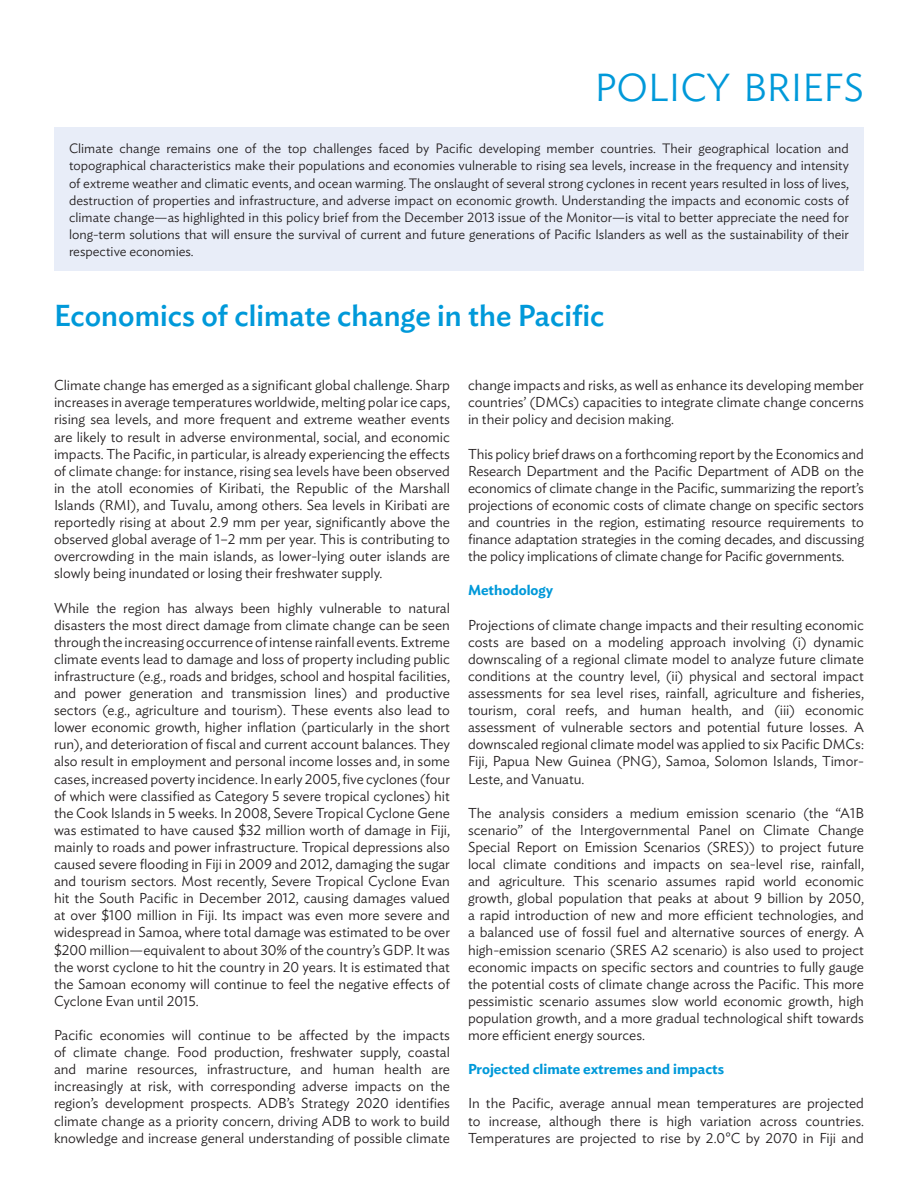
<style>
.page{position:relative;width:918px;height:1188px;background:#fff}
.page>*{position:absolute;margin:0;border:0;box-sizing:border-box;transform-origin:0 0}
.t1{font:300 38.7px "Ideal Sans";color:#0099d9}
.t2{font:500 30px "Ideal Sans";color:#0099d9}
.t3{font:300 14.25px/17.1px "Ideal Sans";color:#231f20;text-align:justify}
.t4{font:600 14.25px "Ideal Sans";color:#0099d9}
.t5{font:300 13.5px/17.1px "Ideal Sans";color:#231f20;text-align:justify}
</style>
<div class="page">
<div style="left:54px;top:128px;width:810px;height:143px;background:#e8edf8"></div>
<h1 class="t1" style="left:595px;top:58px;width:46px">Policy</h1>
<h1 class="t1" style="left:743px;top:58px;width:43px">Briefs</h1>
<p class="t5" style="left:69px;top:139px;width:782px">Climate change remains one of the top challenges faced by Pacific developing member countries. Their geographical location and topographical characteristics make their populations and economies vulnerable to rising sea levels, increase in the frequency and intensity of extreme weather and climatic events, and ocean warming. The onslaught of several strong cyclones in recent years resulted in loss of lives, destruction of properties and infrastructure, and adverse impact on economic growth. Understanding the impacts and economic costs of climate change—as highlighted in this policy brief from the December 2013 issue of the Monitor—is vital to better appreciate the need for long-term solutions that will ensure the survival of current and future generations of Pacific Islanders as well as the sustainability of their respective economies.</p>
<h2 class="t2" style="left:54px;top:292px;width:552px">Economics of climate change in the Pacific</h2>
<p class="t3" style="left:54px;top:376px;width:398px">Climate change has emerged as a significant global challenge. Sharp increases in average temperatures worldwide, melting polar ice caps, rising sea levels, and more frequent and extreme weather events are likely to result in adverse environmental, social, and economic impacts. The Pacific, in particular, is already experiencing the effects of climate change: for instance, rising sea levels have been observed in the atoll economies of Kiribati, the Republic of the Marshall Islands (RMI), and Tuvalu, among others. Sea levels in Kiribati are reportedly rising at about 2.9 mm per year, significantly above the observed global average of 1–2 mm per year. This is contributing to overcrowding in the main islands, as lower-lying outer islands are slowly being inundated or losing their freshwater supply.</p>
<p class="t3" style="left:54px;top:598px;width:398px">While the region has always been highly vulnerable to natural disasters the most direct damage from climate change can be seen through the increasing occurrence of intense rainfall events. Extreme climate events lead to damage and loss of property including public infrastructure (e.g., roads and bridges, school and hospital facilities, and power generation and transmission lines) and productive sectors (e.g., agriculture and tourism). These events also lead to lower economic growth, higher inflation (particularly in the short run), and deterioration of fiscal and current account balances. They also result in employment and personal income losses and, in some cases, increased poverty incidence. In early 2005, five cyclones (four of which were classified as Category 5 severe tropical cyclones) hit the Cook Islands in 5 weeks. In 2008, Severe Tropical Cyclone Gene was estimated to have caused $32 million worth of damage in Fiji, mainly to roads and power infrastructure. Tropical depressions also caused severe flooding in Fiji in 2009 and 2012, damaging the sugar and tourism sectors. Most recently, Severe Tropical Cyclone Evan hit the South Pacific in December 2012, causing damages valued at over $100 million in Fiji. Its impact was even more severe and widespread in Samoa, where total damage was estimated to be over $200 million—equivalent to about 30% of the country’s GDP. It was the worst cyclone to hit the country in 20 years. It is estimated that the Samoan economy will continue to feel the negative effects of Cyclone Evan until 2015.</p>
<p class="t3" style="left:54px;top:1025px;width:398px">Pacific economies will continue to be affected by the impacts of climate change. Food production, freshwater supply, coastal and marine resources, infrastructure, and human health are increasingly at risk, with corresponding adverse impacts on the region’s development prospects. ADB’s Strategy 2020 identifies climate change as a priority concern, driving ADB to work to build knowledge and increase general understanding of possible climate</p>
<p class="t3" style="left:468px;top:376px;width:397px">change impacts and risks, as well as enhance its developing member countries’ (DMCs) capacities to integrate climate change concerns in their policy and decision making.</p>
<p class="t3" style="left:468px;top:444px;width:398px">This policy brief draws on a forthcoming report by the Economics and Research Department and the Pacific Department of ADB on the economics of climate change in the Pacific, summarizing the report’s projections of economic costs of climate change on specific sectors and countries in the region, estimating resource requirements to finance adaptation strategies in the coming decades, and discussing the policy implications of climate change for Pacific governments.</p>
<p class="t4" style="left:468px;top:579px;width:87px">Methodology</p>
<p class="t3" style="left:468px;top:615px;width:398px">Projections of climate change impacts and their resulting economic costs are based on a modeling approach involving (i) dynamic downscaling of a regional climate model to analyze future climate conditions at the country level, (ii) physical and sectoral impact assessments for sea level rises, rainfall, agriculture and fisheries, tourism, coral reefs, and human health, and (iii) economic assessment of vulnerable sectors and potential future losses. A downscaled regional climate model was applied to six Pacific DMCs:<br>Fiji, Papua New Guinea (PNG), Samoa, Solomon Islands, Timor-Leste, and Vanuatu.</p>
<p class="t3" style="left:468px;top:803px;width:398px">The analysis considers a medium emission scenario (the “A1B scenario” of the Intergovernmental Panel on Climate Change Special Report on Emission Scenarios (SRES)) to project future local climate conditions and impacts on sea-level rise, rainfall, and agriculture. This scenario assumes rapid world economic growth, global population that peaks at about 9 billion by 2050, a rapid introduction of new and more efficient technologies, and a balanced use of fossil fuel and alternative sources of energy. A high-emission scenario (SRES A2 scenario) is also used to project economic impacts on specific sectors and countries to fully gauge the potential costs of climate change across the Pacific. This more pessimistic scenario assumes slow world economic growth, high population growth, and a more gradual technological shift towards more efficient energy sources.</p>
<p class="t4" style="left:468px;top:1058px;width:258px">Projected climate extremes and impacts</p>
<p class="t3" style="left:468px;top:1094px;width:398px">In the Pacific, average annual mean temperatures are projected to increase, although there is high variation across countries.<br>Temperatures are projected to rise by 2.0°C by 2070 in Fiji and</p>
</div>
